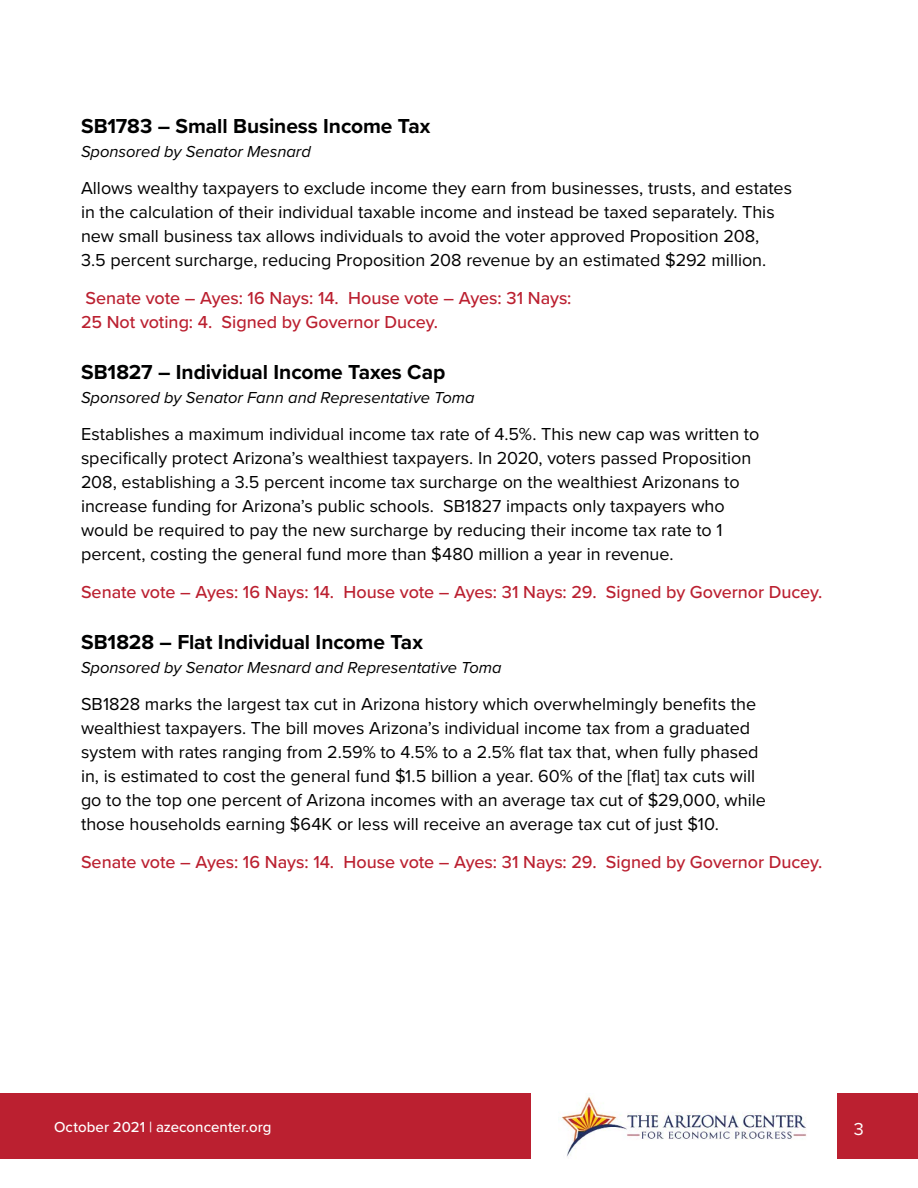
<style>
.page{position:relative;width:918px;height:1188px;background:#fff}
.page>*{position:absolute;margin:0;border:0;box-sizing:border-box;transform-origin:0 0}
.t1{font:700 21px "Proxima Nova";letter-spacing:-.005em;color:#000101}
.t2{font:18px/24px "Proxima Nova";color:#000}
.t3{font:500 18px/24px "Proxima Nova";letter-spacing:-.005em;color:#bb2030}
.t4{font:18px "Proxima Nova";color:#fff}
.t5{font:italic 16.5px "Proxima Nova";color:#000101}
.t6{font:500 15px "Proxima Nova";letter-spacing:.005em;color:#fff}
</style>
<div class="page">
<div style="left:0;top:1094px;width:530px;height:65px;background:#bb2030"></div>
<div style="left:837px;top:1094px;width:81px;height:65px;background:#bb2030"></div>
<img style="left:558px;top:1097px;width:249px;height:60px">
<p class="t1" style="left:81px;top:110px;width:351px">SB1783 – Small Business Income Tax</p>
<p class="t5" style="left:81px;top:139px;width:231px">Sponsored by Senator Mesnard</p>
<p class="t2" style="left:81px;top:175px;width:713px">Allows wealthy taxpayers to exclude income they earn from businesses, trusts, and estates in the calculation of their individual taxable income and instead be taxed separately. This new small business tax allows individuals to avoid the voter approved Proposition 208,<br>3.5 percent surcharge, reducing Proposition 208 revenue by an estimated $292 million.</p>
<p class="t3" style="left:81px;top:285px;width:492px">Senate vote – Ayes: 16 Nays: 14. House vote – Ayes: 31 Nays:<br>25 Not voting: 4. Signed by Governor Ducey.</p>
<p class="t1" style="left:81px;top:356px;width:366px">SB1827 – Individual Income Taxes Cap</p>
<p class="t5" style="left:81px;top:385px;width:395px">Sponsored by Senator Fann and Representative Toma</p>
<p class="t2" style="left:81px;top:421px;width:680px">Establishes a maximum individual income tax rate of 4.5%. This new cap was written to specifically protect Arizona’s wealthiest taxpayers. In 2020, voters passed Proposition 208, establishing a 3.5 percent income tax surcharge on the wealthiest Arizonans to increase funding for Arizona’s public schools. SB1827 impacts only taxpayers who would be required to pay the new surcharge by reducing their income tax rate to 1 percent, costing the general fund more than $480 million a year in revenue.</p>
<p class="t3" style="left:81px;top:579px;width:743px">Senate vote – Ayes: 16 Nays: 14. House vote – Ayes: 31 Nays: 29. Signed by Governor Ducey.</p>
<p class="t1" style="left:81px;top:626px;width:343px">SB1828 – Flat Individual Income Tax</p>
<p class="t5" style="left:81px;top:655px;width:422px">Sponsored by Senator Mesnard and Representative Toma</p>
<p class="t2" style="left:81px;top:691px;width:686px">SB1828 marks the largest tax cut in Arizona history which overwhelmingly benefits the wealthiest taxpayers. The bill moves Arizona’s individual income tax from a graduated system with rates ranging from 2.59% to 4.5% to a 2.5% flat tax that, when fully phased in, is estimated to cost the general fund $1.5 billion a year. 60% of the [flat] tax cuts will go to the top one percent of Arizona incomes with an average tax cut of $29,000, while those households earning $64K or less will receive an average tax cut of just $10.</p>
<p class="t3" style="left:81px;top:849px;width:743px">Senate vote – Ayes: 16 Nays: 14. House vote – Ayes: 31 Nays: 29. Signed by Governor Ducey.</p>
<p class="t6" style="left:54px;top:1116px;width:219px">October 2021 | azeconcenter.org</p>
<p class="t4" style="left:854px;top:1115px;width:12px">3</p>
</div>
